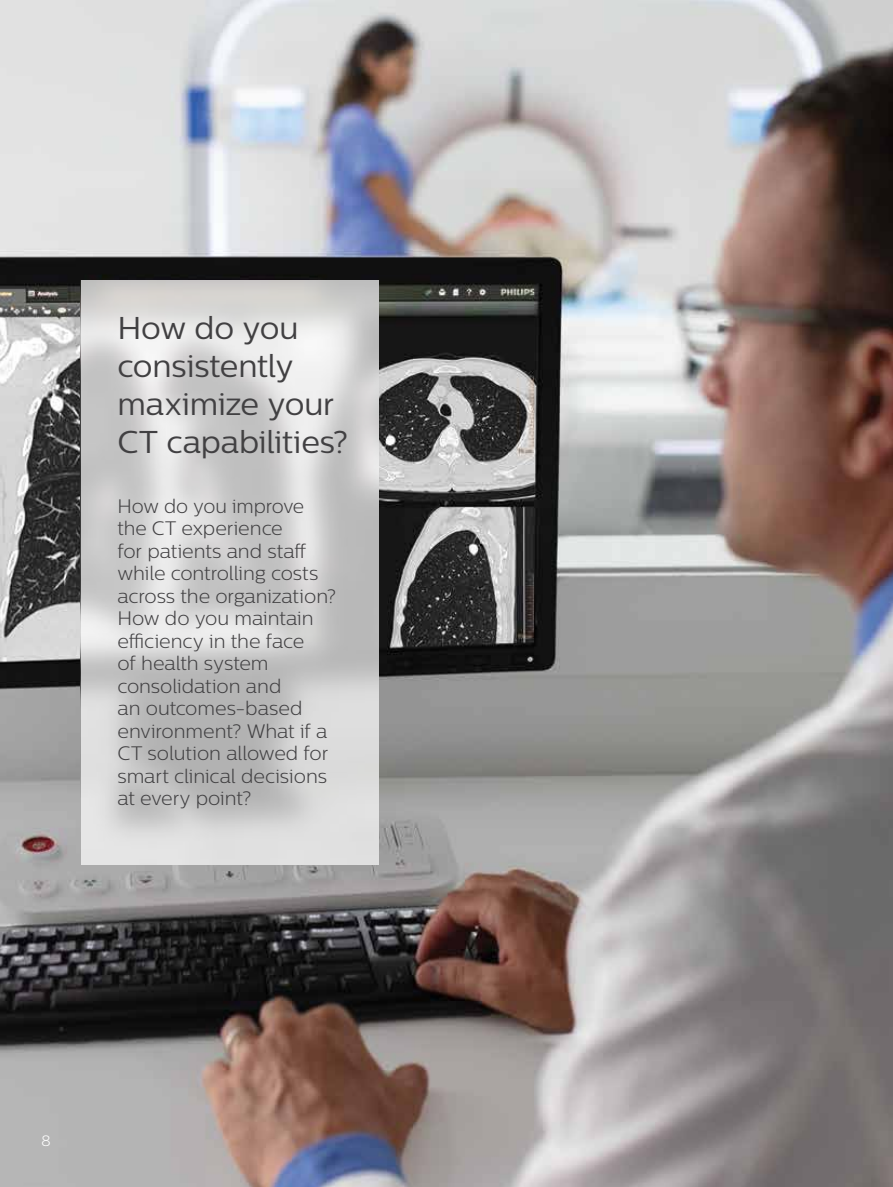
<style>
.page{position:relative;width:893px;height:1187px;background:#fff}
.page>*{position:absolute;margin:0;border:0;box-sizing:border-box;transform-origin:0 0}
.t1{font:31.5px/37.8px "Centrale Sans";letter-spacing:-.01em;color:#414042}
.t2{font:300 19.5px/22.5px "Centrale Sans";letter-spacing:-.005em;color:#414042}
.t3{font:300 15px "Centrale Sans";color:#fff}
</style>
<div class="page">
<img style="left:0;top:0;width:893px;height:1186px">
<svg style="left:81px;top:280px;width:298px;height:584px;background:#d0d0d0"></svg>
<h1 class="t1" style="left:118px;top:309px;width:232px">How do you consistently maximize your<br>CT capabilities?</h1>
<p class="t2" style="left:118px;top:494px;width:220px">How do you improve the CT experience<br>for patients and staff while controlling costs across the organization?<br>How do you maintain efficiency in the face<br>of health system consolidation and<br>an outcomes-based environment? What if a<br>CT solution allowed for smart clinical decisions at every point?</p>
<p class="t3" style="left:41px;top:1131px;width:11px">8</p>
</div>
